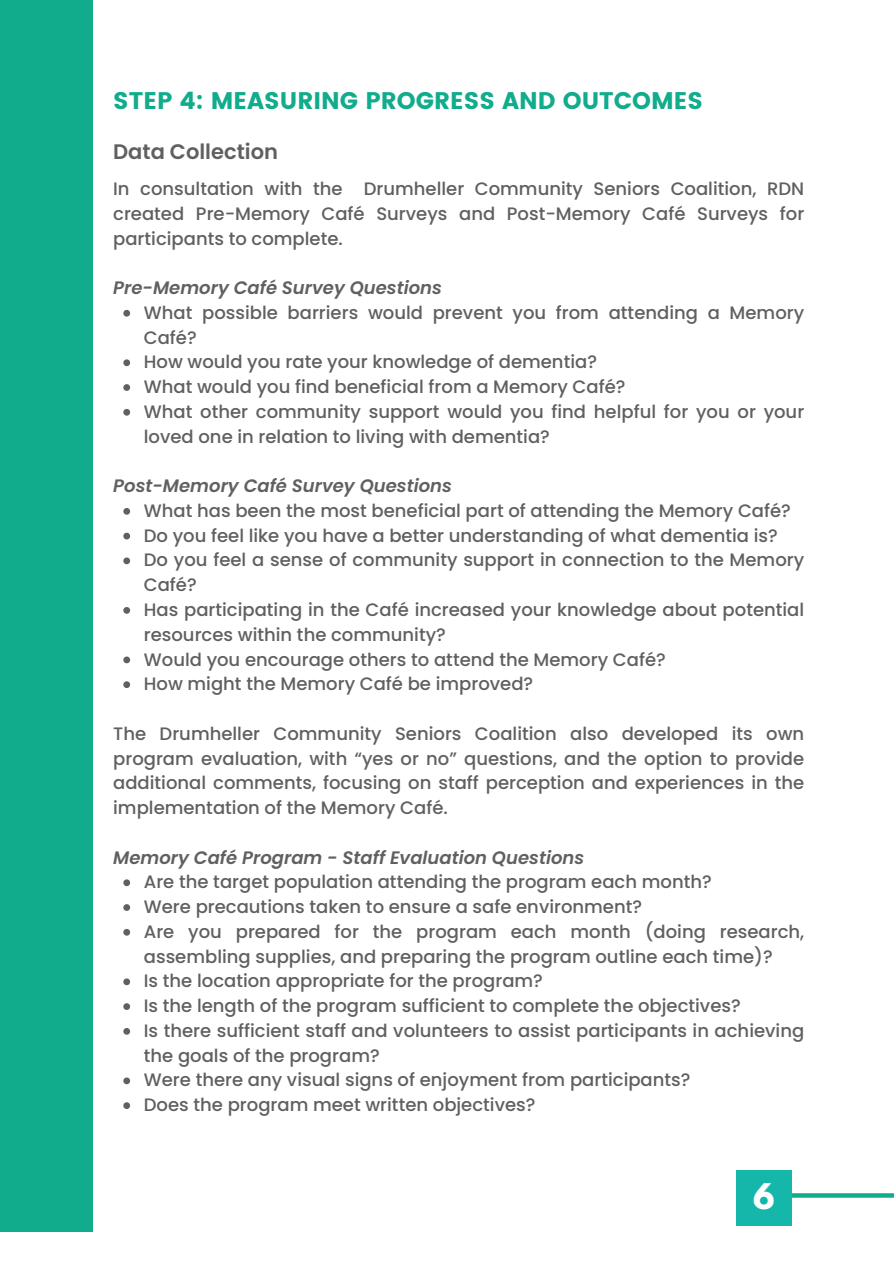
<style>
.page{position:relative;width:894px;height:1264px;background:#fff}
.page>*{position:absolute;margin:0;border:0;box-sizing:border-box;transform-origin:0 0}
.t1{font:700 31.35px "League Spartan";color:#fff}
.t2{font:24px "Poppins";color:#10ac8b}
.t3{font:600 21px "Poppins";color:#606060}
.t4{font:500 18px/24.8px "Poppins";color:#606060}
.t5{font:italic 600 18px "Poppins";color:#606060}
</style>
<div class="page">
<div style="left:0;top:0;width:92px;height:1231px;background:#10ac8b"></div>
<svg style="left:791px;top:1177px;width:102px;height:35px"></svg>
<div style="left:735px;top:1169px;width:56px;height:55px;background:#14b7a9"></div>
<svg style="left:123px;top:310px;width:7px;height:6px"></svg>
<svg style="left:123px;top:359px;width:7px;height:7px"></svg>
<svg style="left:123px;top:384px;width:7px;height:7px"></svg>
<svg style="left:123px;top:409px;width:7px;height:6px"></svg>
<svg style="left:123px;top:508px;width:7px;height:6px"></svg>
<svg style="left:123px;top:532px;width:7px;height:7px"></svg>
<svg style="left:123px;top:557px;width:7px;height:7px"></svg>
<svg style="left:123px;top:607px;width:7px;height:6px"></svg>
<svg style="left:123px;top:656px;width:7px;height:7px"></svg>
<svg style="left:123px;top:681px;width:7px;height:7px"></svg>
<svg style="left:123px;top:879px;width:7px;height:7px"></svg>
<svg style="left:123px;top:904px;width:7px;height:6px"></svg>
<svg style="left:123px;top:929px;width:7px;height:6px"></svg>
<svg style="left:123px;top:978px;width:7px;height:7px"></svg>
<svg style="left:123px;top:1003px;width:7px;height:6px"></svg>
<svg style="left:123px;top:1028px;width:7px;height:6px"></svg>
<svg style="left:123px;top:1077px;width:7px;height:7px"></svg>
<svg style="left:123px;top:1102px;width:7px;height:6px"></svg>
<p class="t2" style="left:113px;top:87px;width:591px">STEP 4: MEASURING PROGRESS AND OUTCOMES</p>
<p class="t3" style="left:113px;top:137px;width:166px">Data Collection</p>
<h1 class="t4" style="left:113px;top:176px;width:692px;text-align:justify">In consultation with the Drumheller Community Seniors Coalition, RDN created Pre-Memory Café Surveys and Post-Memory Café Surveys for participants to complete.</h1>
<h2 class="t5" style="left:113px;top:275px;width:330px">Pre-Memory Café Survey Questions</h2>
<h3 class="t4" style="left:144px;top:300px;width:661px">What possible barriers would prevent you from attending a Memory<br>Café?</h3>
<h3 class="t4" style="left:144px;top:350px;width:454px">How would you rate your knowledge of dementia?</h3>
<p class="t4" style="left:144px;top:374px;width:483px">What would you find beneficial from a Memory Café?</p>
<p class="t4" style="left:144px;top:399px;width:661px">What other community support would you find helpful for you or your loved one in relation to living with dementia?</p>
<p class="t5" style="left:113px;top:473px;width:340px">Post-Memory Café Survey Questions</p>
<p class="t4" style="left:144px;top:498px;width:648px">What has been the most beneficial part of attending the Memory Café?</p>
<h3 class="t4" style="left:144px;top:523px;width:635px">Do you feel like you have a better understanding of what dementia is?</h3>
<p class="t4" style="left:144px;top:548px;width:661px">Do you feel a sense of community support in connection to the Memory<br>Café?</p>
<p class="t4" style="left:144px;top:597px;width:661px">Has participating in the Café increased your knowledge about potential resources within the community?</p>
<p class="t4" style="left:144px;top:647px;width:523px">Would you encourage others to attend the Memory Café?</p>
<p class="t4" style="left:144px;top:671px;width:391px">How might the Memory Café be improved?</p>
<p class="t4" style="left:113px;top:721px;width:692px;text-align:justify">The Drumheller Community Seniors Coalition also developed its own program evaluation, with “yes or no” questions, and the option to provide additional comments, focusing on staff perception and experiences in the implementation of the Memory Café.</p>
<p class="t5" style="left:113px;top:844px;width:472px">Memory Café Program - Staff Evaluation Questions</p>
<h3 class="t4" style="left:144px;top:869px;width:569px">Are the target population attending the program each month?</h3>
<h3 class="t4" style="left:144px;top:894px;width:499px">Were precautions taken to ensure a safe environment?</h3>
<p class="t4" style="left:144px;top:919px;width:661px">Are you prepared for the program each month (doing research, assembling supplies, and preparing the program outline each time)?</p>
<p class="t4" style="left:144px;top:968px;width:400px">Is the location appropriate for the program?</p>
<p class="t4" style="left:144px;top:993px;width:598px">Is the length of the program sufficient to complete the objectives?</p>
<p class="t4" style="left:144px;top:1018px;width:661px">Is there sufficient staff and volunteers to assist participants in achieving the goals of the program?</p>
<p class="t4" style="left:144px;top:1067px;width:548px">Were there any visual signs of enjoyment from participants?</p>
<p class="t4" style="left:144px;top:1092px;width:393px">Does the program meet written objectives?</p>
<p class="t1" style="left:752px;top:1180px;width:23px">6</p>
</div>
